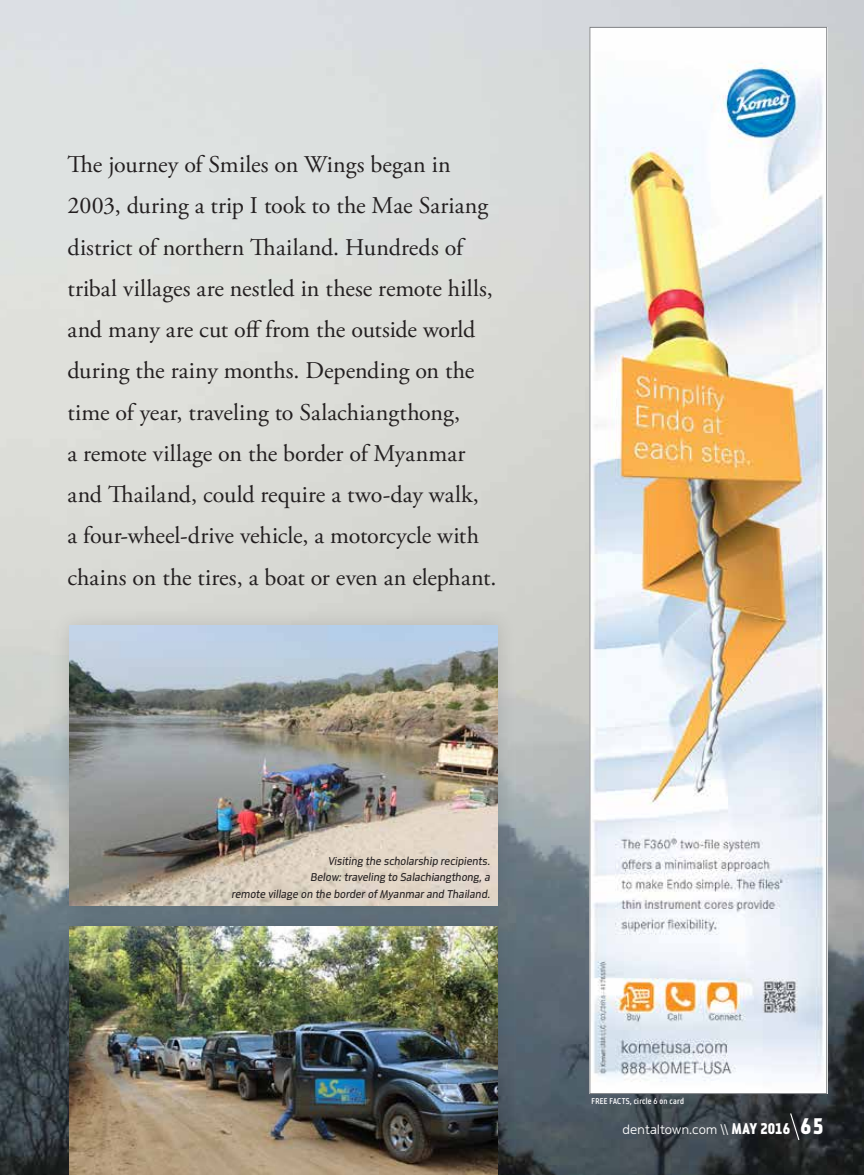
<style>
.page{position:relative;width:864px;height:1175px;background:#fff}
.page>*{position:absolute;margin:0;border:0;box-sizing:border-box;transform-origin:0 0}
.t1{font:24px/41.2px "Adobe Garamond Pro";color:#231f20}
.t2{font:300 13.5px "Metroflex Wide";letter-spacing:.015em;color:#fff}
.t3{font:italic 12px/16.5px "Metroflex Uni";letter-spacing:.01em;color:#231f20;text-align:right}
.t4{font:500 9px "Metroflex Narrow";letter-spacing:.03em;color:#fff}
.s1{font-family:"Metroflex Narrow Hvy";font-weight:400;font-size:16.5px}
.s2{font-family:"Metroflex Narrow Hvy";font-weight:400;font-size:24px}
</style>
<div class="page">
<img style="left:0;top:0;width:864px;height:1174px">
<div style="left:51px;top:607px;width:466px;height:316px;background:#231f20;opacity:.15"></div>
<img style="left:70px;top:626px;width:428px;height:279px">
<div style="left:51px;top:907px;width:466px;height:267px;background:#231f20;opacity:.15"></div>
<img style="left:70px;top:926px;width:428px;height:248px">
<svg style="left:789px;top:1112px;width:11px;height:29px"></svg>
<img style="left:592px;top:29px;width:233px;height:1063px">
<div style="left:590px;top:27px;width:237px;height:1067px;border:1px solid #808285"></div>
<p class="t1" style="left:68px;top:145px;width:431px">The journey of Smiles on Wings began in 2003, during a trip I took to the Mae Sariang district of northern Thailand. Hundreds of tribal villages are nestled in these remote hills, and many are cut off from the outside world during the rainy months. Depending on the time of year, traveling to Salachiangthong,<br>a remote village on the border of Myanmar and Thailand, could require a two-day walk,<br>a four-wheel-drive vehicle, a motorcycle with chains on the tires, a boat or even an elephant.</p>
<p class="t3" style="left:232px;top:852px;width:260px">Visiting the scholarship recipients.<br>Below: traveling to Salachiangthong, a<br>remote village on the border of Myanmar and Thailand.</p>
<p class="t4" style="left:592px;top:1096px;width:94px">FREE FACTS, circle 6 on card</p>
<p class="t2" style="left:623px;top:1121px;width:202px">dentaltown.com \\ <span class="s1">MAY 2016</span> <span class="s2">65</span></p>
</div>
